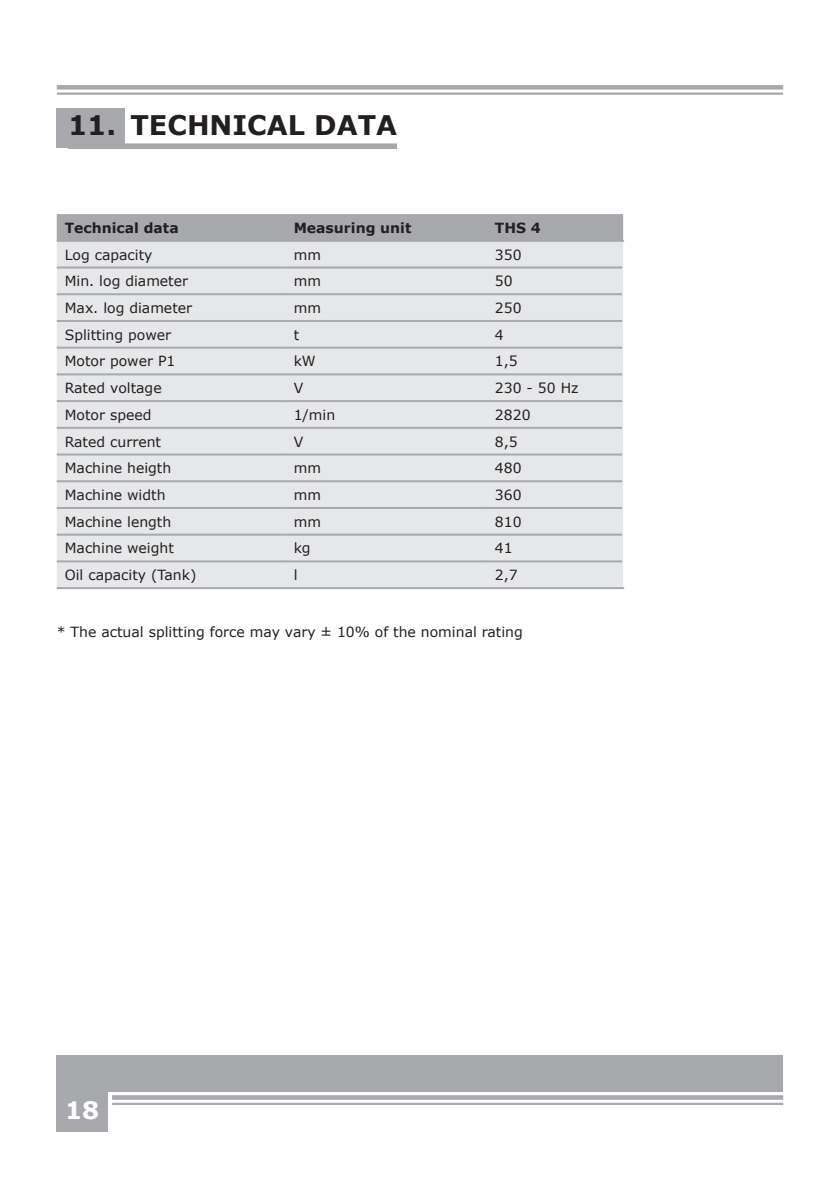
<style>
.page{position:relative;width:840px;height:1191px;background:#fff}
.page>*{position:absolute;margin:0;border:0;box-sizing:border-box;transform-origin:0 0}
.t1{font:700 27px "Verdana";color:#231f20}
.t2{font:700 24px "Verdana";color:#fff}
.t3{font:14px "Verdana";color:#231f20}
.t4{font:700 14px "Verdana";color:#231f20}
</style>
<div class="page">
<svg style="left:112px;top:1095px;width:670px;height:4px;background:#acadb1"></svg>
<hr style="left:112px;top:1102px;width:670px;height:3px;background:#a8a9ad">
<div style="left:57px;top:85px;width:725px;height:5px;background:#a8a9ad"></div>
<hr style="left:57px;top:92px;width:725px;height:3px;background:#a8a9ad">
<div style="left:57px;top:1054px;width:725px;height:37px;background:#a8a9ad"></div>
<div style="left:57px;top:1090px;width:51px;height:41px;background:#a8a9ad"></div>
<div style="left:57px;top:108px;width:68px;height:39px;background:#a8a9ad"></div>
<div style="left:68px;top:143px;width:329px;height:6px;background:#a8a9ad"></div>
<div style="left:57px;top:214px;width:565px;height:26px;background:#a8a9ad"></div>
<div style="left:57px;top:242px;width:565px;height:345px;background:#e6e7e9"></div>
<hr style="left:57px;top:240px;width:228px;height:2px;background:#a8a9ad">
<hr style="left:285px;top:240px;width:201px;height:2px;background:#a8a9ad">
<hr style="left:486px;top:240px;width:137px;height:2px;background:#a8a9ad">
<hr style="left:57px;top:266px;width:228px;height:2px;background:#a8a9ad">
<hr style="left:285px;top:266px;width:201px;height:2px;background:#a8a9ad">
<hr style="left:486px;top:266px;width:135px;height:2px;background:#a8a9ad">
<hr style="left:57px;top:293px;width:228px;height:2px;background:#a8a9ad">
<hr style="left:285px;top:293px;width:201px;height:2px;background:#a8a9ad">
<hr style="left:486px;top:293px;width:135px;height:2px;background:#a8a9ad">
<hr style="left:57px;top:320px;width:228px;height:2px;background:#a8a9ad">
<hr style="left:285px;top:320px;width:201px;height:2px;background:#a8a9ad">
<hr style="left:486px;top:320px;width:135px;height:2px;background:#a8a9ad">
<hr style="left:57px;top:347px;width:228px;height:2px;background:#a8a9ad">
<hr style="left:285px;top:347px;width:201px;height:2px;background:#a8a9ad">
<hr style="left:486px;top:347px;width:135px;height:2px;background:#a8a9ad">
<hr style="left:57px;top:373px;width:228px;height:2px;background:#a8a9ad">
<hr style="left:285px;top:373px;width:201px;height:2px;background:#a8a9ad">
<hr style="left:486px;top:373px;width:135px;height:2px;background:#a8a9ad">
<hr style="left:57px;top:400px;width:228px;height:2px;background:#a8a9ad">
<hr style="left:285px;top:400px;width:201px;height:2px;background:#a8a9ad">
<hr style="left:486px;top:400px;width:135px;height:2px;background:#a8a9ad">
<hr style="left:57px;top:427px;width:228px;height:2px;background:#a8a9ad">
<hr style="left:285px;top:427px;width:201px;height:2px;background:#a8a9ad">
<hr style="left:486px;top:427px;width:135px;height:2px;background:#a8a9ad">
<hr style="left:57px;top:453px;width:228px;height:2px;background:#a8a9ad">
<hr style="left:285px;top:453px;width:201px;height:2px;background:#a8a9ad">
<hr style="left:486px;top:453px;width:135px;height:2px;background:#a8a9ad">
<hr style="left:57px;top:480px;width:228px;height:2px;background:#a8a9ad">
<hr style="left:285px;top:480px;width:201px;height:2px;background:#a8a9ad">
<hr style="left:486px;top:480px;width:135px;height:2px;background:#a8a9ad">
<hr style="left:57px;top:507px;width:228px;height:2px;background:#a8a9ad">
<hr style="left:285px;top:507px;width:201px;height:2px;background:#a8a9ad">
<hr style="left:486px;top:507px;width:135px;height:2px;background:#a8a9ad">
<hr style="left:57px;top:533px;width:228px;height:2px;background:#a8a9ad">
<hr style="left:285px;top:533px;width:201px;height:2px;background:#a8a9ad">
<hr style="left:486px;top:533px;width:135px;height:2px;background:#a8a9ad">
<hr style="left:57px;top:560px;width:228px;height:2px;background:#a8a9ad">
<hr style="left:285px;top:560px;width:201px;height:2px;background:#a8a9ad">
<hr style="left:486px;top:560px;width:135px;height:2px;background:#a8a9ad">
<hr style="left:57px;top:587px;width:228px;height:2px;background:#a8a9ad">
<hr style="left:285px;top:587px;width:201px;height:2px;background:#a8a9ad">
<hr style="left:486px;top:587px;width:137px;height:2px;background:#a8a9ad">
<h1 class="t1" style="left:68px;top:107px;width:330px">11. TECHNICAL DATA</h1>
<p class="t4" style="left:65px;top:218px;width:115px">Technical data</p>
<p class="t4" style="left:293px;top:218px;width:119px">Measuring unit</p>
<p class="t4" style="left:494px;top:218px;width:47px">THS 4</p>
<p class="t3" style="left:65px;top:245px;width:89px">Log capacity</p>
<p class="t3" style="left:293px;top:245px;width:29px">mm</p>
<p class="t3" style="left:494px;top:245px;width:28px">350</p>
<p class="t3" style="left:65px;top:271px;width:125px">Min. log diameter</p>
<p class="t3" style="left:293px;top:271px;width:29px">mm</p>
<p class="t3" style="left:494px;top:271px;width:19px">50</p>
<p class="t3" style="left:65px;top:298px;width:129px">Max. log diameter</p>
<p class="t3" style="left:293px;top:298px;width:29px">mm</p>
<p class="t3" style="left:494px;top:298px;width:28px">250</p>
<p class="t3" style="left:65px;top:325px;width:108px">Splitting power</p>
<p class="t3" style="left:293px;top:325px;width:7px">t</p>
<p class="t3" style="left:494px;top:325px;width:10px">4</p>
<p class="t3" style="left:65px;top:352px;width:112px">Motor power P1</p>
<p class="t3" style="left:293px;top:352px;width:24px">kW</p>
<p class="t3" style="left:494px;top:352px;width:24px">1,5</p>
<p class="t3" style="left:65px;top:378px;width:98px">Rated voltage</p>
<p class="t3" style="left:293px;top:378px;width:11px">V</p>
<p class="t3" style="left:494px;top:378px;width:85px">230 - 50 Hz</p>
<p class="t3" style="left:65px;top:405px;width:88px">Motor speed</p>
<p class="t3" style="left:293px;top:405px;width:43px">1/min</p>
<p class="t3" style="left:494px;top:405px;width:37px">2820</p>
<p class="t3" style="left:65px;top:432px;width:98px">Rated current</p>
<p class="t3" style="left:293px;top:432px;width:11px">V</p>
<p class="t3" style="left:494px;top:432px;width:24px">8,5</p>
<p class="t3" style="left:65px;top:458px;width:108px">Machine heigth</p>
<p class="t3" style="left:293px;top:458px;width:29px">mm</p>
<p class="t3" style="left:494px;top:458px;width:28px">480</p>
<p class="t3" style="left:65px;top:485px;width:102px">Machine width</p>
<p class="t3" style="left:293px;top:485px;width:29px">mm</p>
<p class="t3" style="left:494px;top:485px;width:28px">360</p>
<p class="t3" style="left:65px;top:512px;width:108px">Machine length</p>
<p class="t3" style="left:293px;top:512px;width:29px">mm</p>
<p class="t3" style="left:494px;top:512px;width:28px">810</p>
<p class="t3" style="left:65px;top:538px;width:111px">Machine weight</p>
<p class="t3" style="left:293px;top:538px;width:19px">kg</p>
<p class="t3" style="left:494px;top:538px;width:19px">41</p>
<p class="t3" style="left:65px;top:565px;width:133px">Oil capacity (Tank)</p>
<p class="t3" style="left:293px;top:565px;width:5px">l</p>
<p class="t3" style="left:494px;top:565px;width:24px">2,7</p>
<p class="t3" style="left:57px;top:622px;width:467px">* The actual splitting force may vary ± 10% of the nominal rating</p>
<h2 class="t2" style="left:65px;top:1093px;width:36px">18</h2>
</div>
